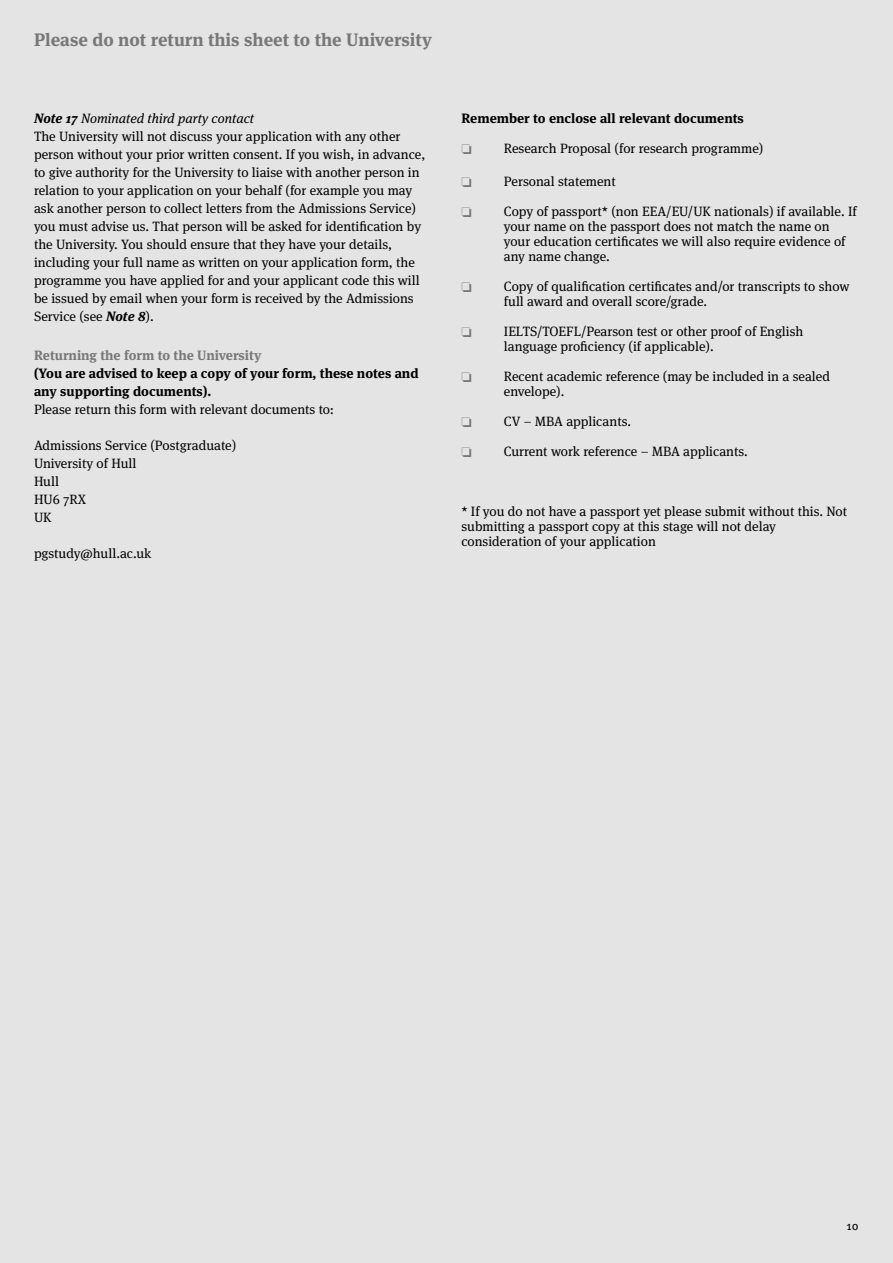
<style>
.page{position:relative;width:893px;height:1263px;background:#e4e4e4}
.page>*{position:absolute;margin:0;border:0;box-sizing:border-box;transform-origin:0 0}
.t1{font:700 18px "Meta Serif OT";color:#787878}
.t2{font:13.5px/18px "Meta Serif OT";color:#000}
.t3{font:700 13.5px/18px "Meta Serif OT";color:#000}
.t4{font:700 13.5px "Meta Serif OT";color:#787878}
.t5{font:12px "Meta OT";color:#000}
.s1{font-weight:700;font-style:italic}
.s2{font-style:italic}
.s3{color:#787878}
</style>
<div class="page">
<h1 class="t1" style="left:34px;top:33px;width:399px">Please do not return this sheet to the University</h1>
<p class="t2" style="left:34px;top:110px;width:393px"><span class="s1">Note 17</span> <span class="s2">Nominated third party contact<br></span>The University will not discuss your application with any other person without your prior written consent. If you wish, in advance, to give authority for the University to liaise with another person in relation to your application on your behalf (for example you may ask another person to collect letters from the Admissions Service) you must advise us. That person will be asked for identification by the University. You should ensure that they have your details, including your full name as written on your application form, the programme you have applied for and your applicant code this will be issued by email when your form is received by the Admissions Service (see <span class="s1">Note 8</span>).</p>
<p class="t4" style="left:34px;top:350px;width:229px">Returning the form to the University</p>
<p class="t3" style="left:34px;top:365px;width:386px">(You are advised to keep a copy of your form, these notes and any supporting documents).</p>
<p class="t2" style="left:34px;top:401px;width:302px">Please return this form with relevant documents to:</p>
<p class="t2" style="left:34px;top:437px;width:204px">Admissions Service (Postgraduate)<br>University of Hull<br>Hull<br>HU6 7RX<br>UK</p>
<p class="t2" style="left:34px;top:545px;width:119px">pgstudy@hull.ac.uk</p>
<p class="t3" style="left:461px;top:110px;width:284px">Remember to enclose all relevant documents</p>
<p class="t2" style="left:461px;top:140px;width:304px"><span class="s3">□</span> Research Proposal (for research programme)</p>
<p class="t2" style="left:461px;top:173px;width:156px"><span class="s3">□</span> Personal statement</p>
<p class="t2" style="left:504px;top:204px;width:354px;line-height:15px;text-indent:-43px"><span class="s3">□</span> Copy of passport* (non EEA/EU/UK nationals) if available. If your name on the passport does not match the name on your education certificates we will also require evidence of any name change.</p>
<p class="t2" style="left:504px;top:279px;width:347px;line-height:15px;text-indent:-43px"><span class="s3">□</span> Copy of qualification certificates and/or transcripts to show full award and overall score/grade.</p>
<p class="t2" style="left:504px;top:324px;width:301px;line-height:15px;text-indent:-43px"><span class="s3">□</span> IELTS/TOEFL/Pearson test or other proof of English language proficiency (if applicable).</p>
<p class="t2" style="left:504px;top:369px;width:328px;line-height:15px;text-indent:-43px"><span class="s3">□</span> Recent academic reference (may be included in a sealed envelope).</p>
<p class="t2" style="left:461px;top:413px;width:171px"><span class="s3">□</span> CV – MBA applicants.</p>
<p class="t2" style="left:461px;top:443px;width:288px"><span class="s3">□</span> Current work reference – MBA applicants.</p>
<p class="t2" style="left:461px;top:504px;width:387px;line-height:15px">* If you do not have a passport yet please submit without this. Not submitting a passport copy at this stage will not delay consideration of your application</p>
<p class="t5" style="left:847px;top:1222px;width:14px">10</p>
</div>
